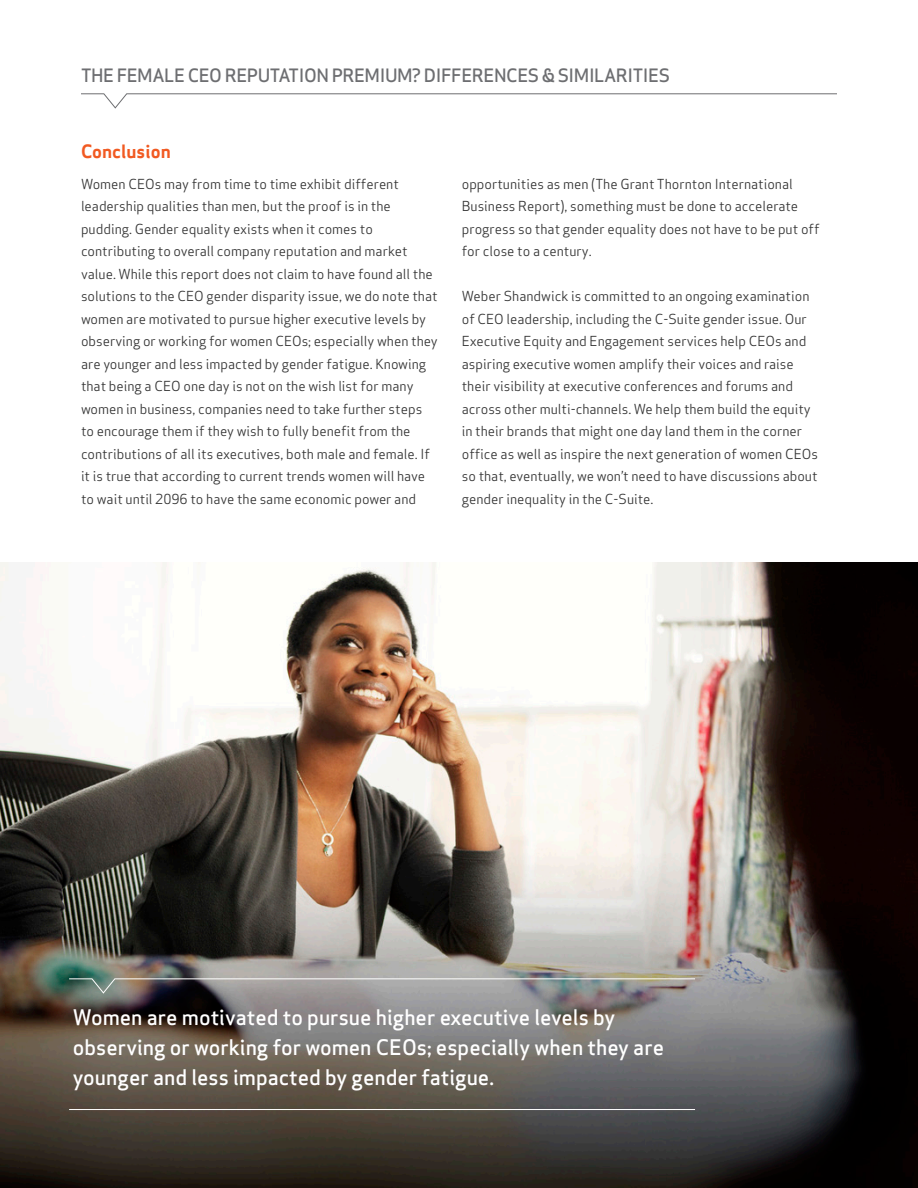
<style>
.page{position:relative;width:918px;height:1188px;background:#fff}
.page>*{position:absolute;margin:0;border:0;box-sizing:border-box;transform-origin:0 0}
.t1{font:500 21px/30px "Apex Sans";color:#fff}
.t2{font:500 18px "Apex Sans";letter-spacing:-.025em;color:#6d6e71}
.t3{font:700 18px "Apex Sans";color:#f15a22}
.t4{font:13.5px/22.5px "Apex Sans";color:#333}
</style>
<div class="page">
<svg style="left:81px;top:93px;width:756px;height:16px"></svg>
<img style="left:0;top:563px;width:918px;height:625px">
<img style="left:68px;top:978px;width:628px;height:16px">
<hr style="left:69px;top:1109px;width:626px;height:1px;background:#fff">
<h2 class="t2" style="left:81px;top:59px;width:591px">THE FEMALE CEO REPUTATION PREMIUM? DIFFERENCES &amp; SIMILARITIES</h2>
<p class="t3" style="left:81px;top:140px;width:91px">Conclusion</p>
<p class="t4" style="left:81px;top:171px;width:358px">Women CEOs may from time to time exhibit different leadership qualities than men, but the proof is in the pudding. Gender equality exists when it comes to contributing to overall company reputation and market value. While this report does not claim to have found all the solutions to the CEO gender disparity issue, we do note that women are motivated to pursue higher executive levels by observing or working for women CEOs; especially when they are younger and less impacted by gender fatigue. Knowing that being a CEO one day is not on the wish list for many women in business, companies need to take further steps to encourage them if they wish to fully benefit from the contributions of all its executives, both male and female. If it is true that according to current trends women will have to wait until 2096 to have the same economic power and</p>
<p class="t4" style="left:462px;top:171px;width:359px">opportunities as men (The Grant Thornton International Business Report), something must be done to accelerate progress so that gender equality does not have to be put off for close to a century.</p>
<p class="t4" style="left:462px;top:284px;width:358px">Weber Shandwick is committed to an ongoing examination of CEO leadership, including the C-Suite gender issue. Our Executive Equity and Engagement services help CEOs and aspiring executive women amplify their voices and raise their visibility at executive conferences and forums and across other multi-channels. We help them build the equity in their brands that might one day land them in the corner office as well as inspire the next generation of women CEOs so that, eventually, we won’t need to have discussions about gender inequality in the C-Suite.</p>
<p class="t1" style="left:73px;top:1000px;width:593px">Women are motivated to pursue higher executive levels by observing or working for women CEOs; especially when they are younger and less impacted by gender fatigue.</p>
</div>
